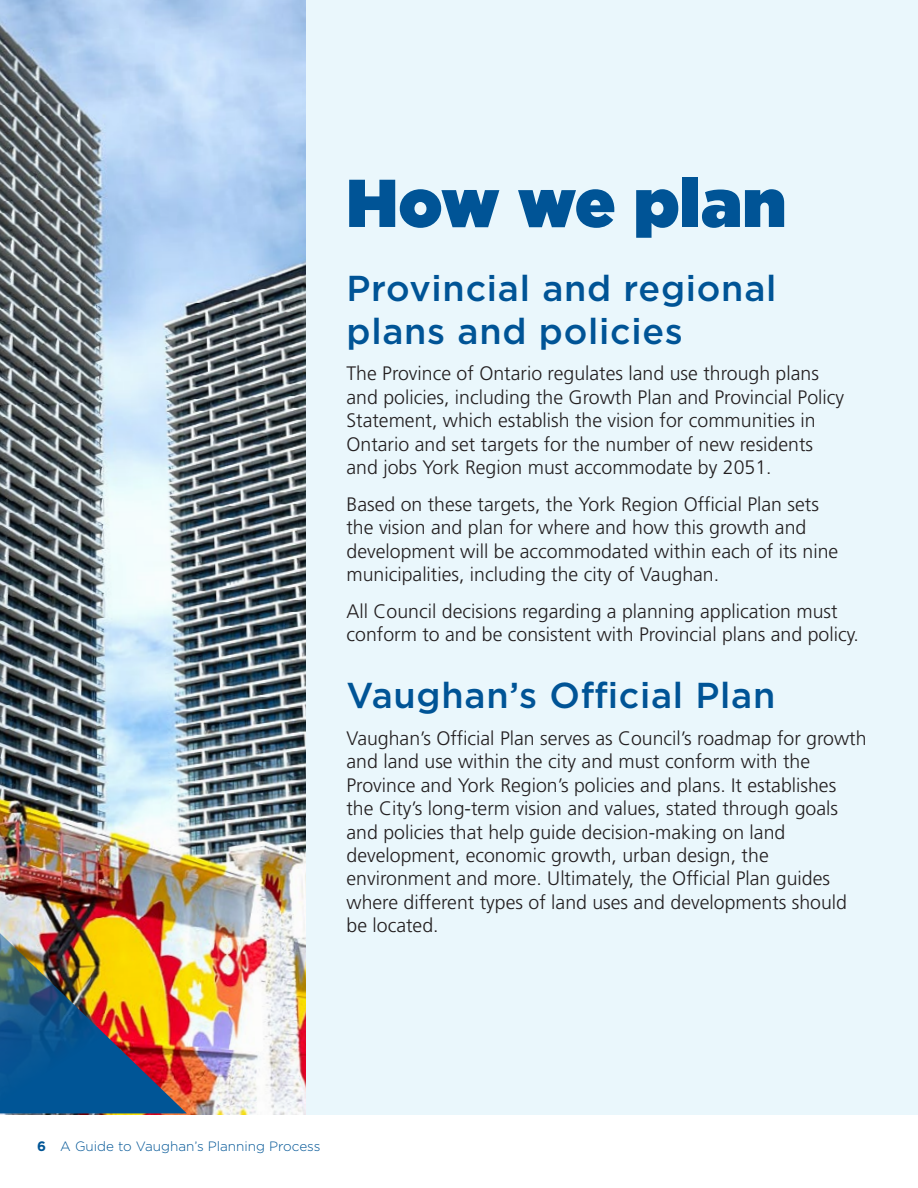
<style>
.page{position:relative;width:918px;height:1188px;background:#fff}
.page>*{position:absolute;margin:0;border:0;box-sizing:border-box;transform-origin:0 0}
.t1{font:900 67.5px "Gotham";letter-spacing:.01em;color:#005496}
.t2{font:500 36px/42px "Gotham";letter-spacing:.02em;color:#005496}
.t3{font:300 19.5px/23.4px "Frutiger LT Std";color:#231f20}
.t4{font:300 13.5px "Gotham";color:#005596}
.s1{font-weight:700;font-size:13.65px}
</style>
<div class="page">
<div style="left:306px;top:0;width:612px;height:1115px;background:#eaf7fc"></div>
<img style="left:0;top:0;width:306px;height:1115px">
<img style="left:0;top:920px;width:187px;height:193px">
<h1 class="t1" style="left:346px;top:155px;width:441px">How we plan</h1>
<h2 class="t2" style="left:346px;top:267px;width:432px">Provincial and regional plans and policies</h2>
<p class="t3" style="left:346px;top:362px;width:499px">The Province of Ontario regulates land use through plans and policies, including the Growth Plan and Provincial Policy Statement, which establish the vision for communities in Ontario and set targets for the number of new residents and jobs York Region must accommodate by 2051.</p>
<p class="t3" style="left:346px;top:493px;width:493px">Based on these targets, the York Region Official Plan sets the vision and plan for where and how this growth and development will be accommodated within each of its nine municipalities, including the city of Vaughan.</p>
<p class="t3" style="left:346px;top:600px;width:514px">All Council decisions regarding a planning application must conform to and be consistent with Provincial plans and policy.</p>
<h2 class="t2" style="left:346px;top:674px;width:430px">Vaughan’s Official Plan</h2>
<p class="t3" style="left:346px;top:727px;width:522px">Vaughan’s Official Plan serves as Council’s roadmap for growth and land use within the city and must conform with the Province and York Region’s policies and plans. It establishes the City’s long-term vision and values, stated through goals and policies that help guide decision-making on land development, economic growth, urban design, the environment and more. Ultimately, the Official Plan guides where different types of land uses and developments should be located.</p>
<p class="t4" style="left:37px;top:1138px;width:285px"><span class="s1">6</span> A Guide to Vaughan’s Planning Process</p>
</div>
